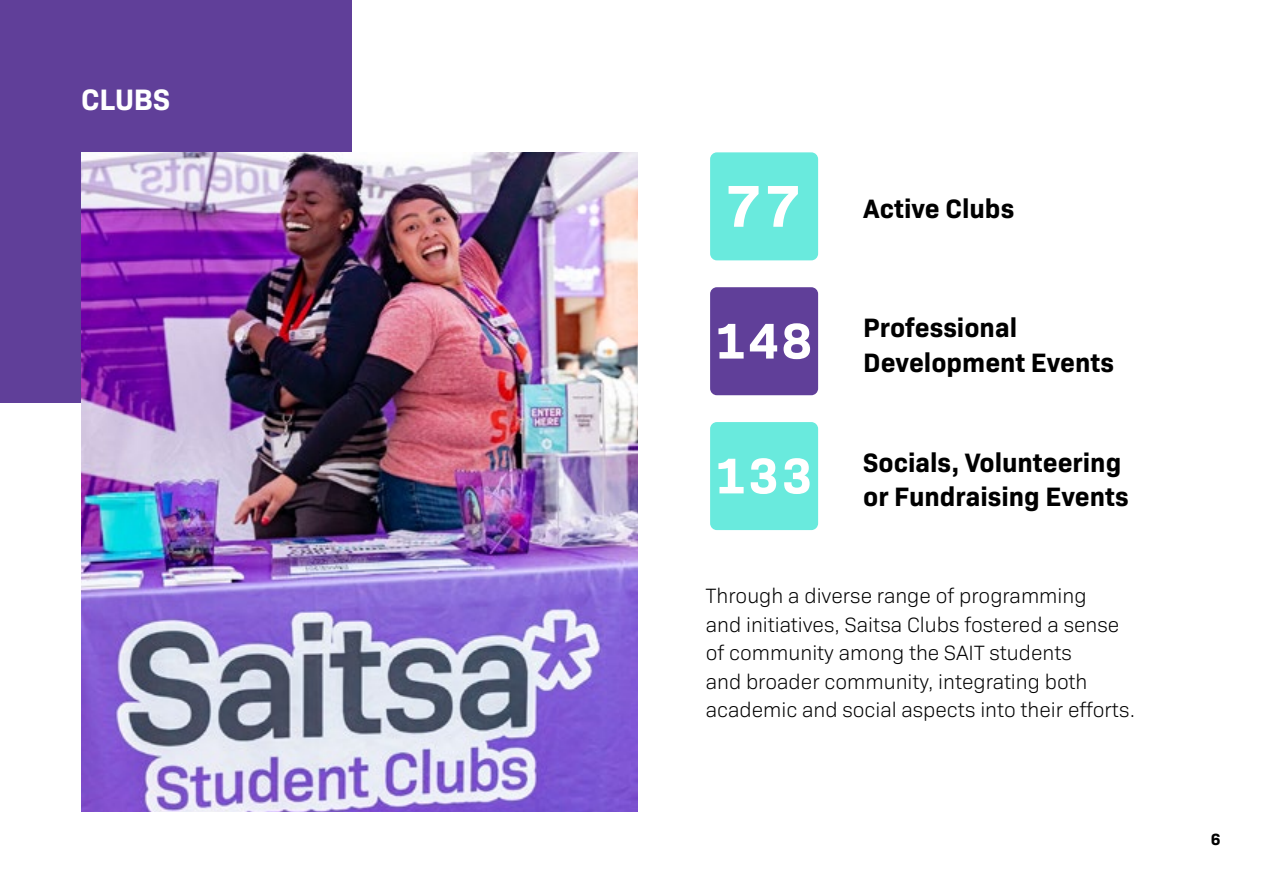
<style>
.page{position:relative;width:1263px;height:893px;background:#fff}
.page>*{position:absolute;margin:0;border:0;box-sizing:border-box;transform-origin:0 0}
.t1{font:700 60px "Bio Sans";color:#fff}
.t2{font:700 30px "Bio Sans";color:#fff}
.t3{font:700 27px/34.5px "Bio Sans";color:#000}
.t4{font:300 21px/28.5px "Bio Sans";color:#000}
.t5{font:700 16.5px "Bio Sans";color:#000}
</style>
<div class="page">
<div style="left:0;top:0;width:351px;height:402px;background:#603f99"></div>
<div style="left:710px;top:152px;width:108px;height:108px;background:#69eadd;border-radius:7px"></div>
<div style="left:710px;top:287px;width:108px;height:108px;background:#603f99;border-radius:7px"></div>
<div style="left:710px;top:422px;width:108px;height:108px;background:#69eadd;border-radius:7px"></div>
<img style="left:81px;top:152px;width:557px;height:660px">
<h2 class="t2" style="left:81px;top:77px;width:91px">CLUBS</h2>
<h1 class="t1" style="left:726px;top:160px;width:77px">77</h1>
<p class="t3" style="left:863px;top:189px;width:153px">Active Clubs</p>
<p class="t3" style="left:715px;top:308px;width:401px;text-indent:148px">Professional<br><sup>148</sup> Development Events</p>
<p class="t3" style="left:715px;top:443px;width:415px;text-align:right">Socials, Volunteering<br><sup>133</sup> or Fundraising Events</p>
<p class="t4" style="left:706px;top:580px;width:431px">Through a diverse range of programming<br>and initiatives, Saitsa Clubs fostered a sense of community among the SAIT students<br>and broader community, integrating both academic and social aspects into their efforts.</p>
<p class="t5" style="left:1211px;top:826px;width:11px">6</p>
</div>
